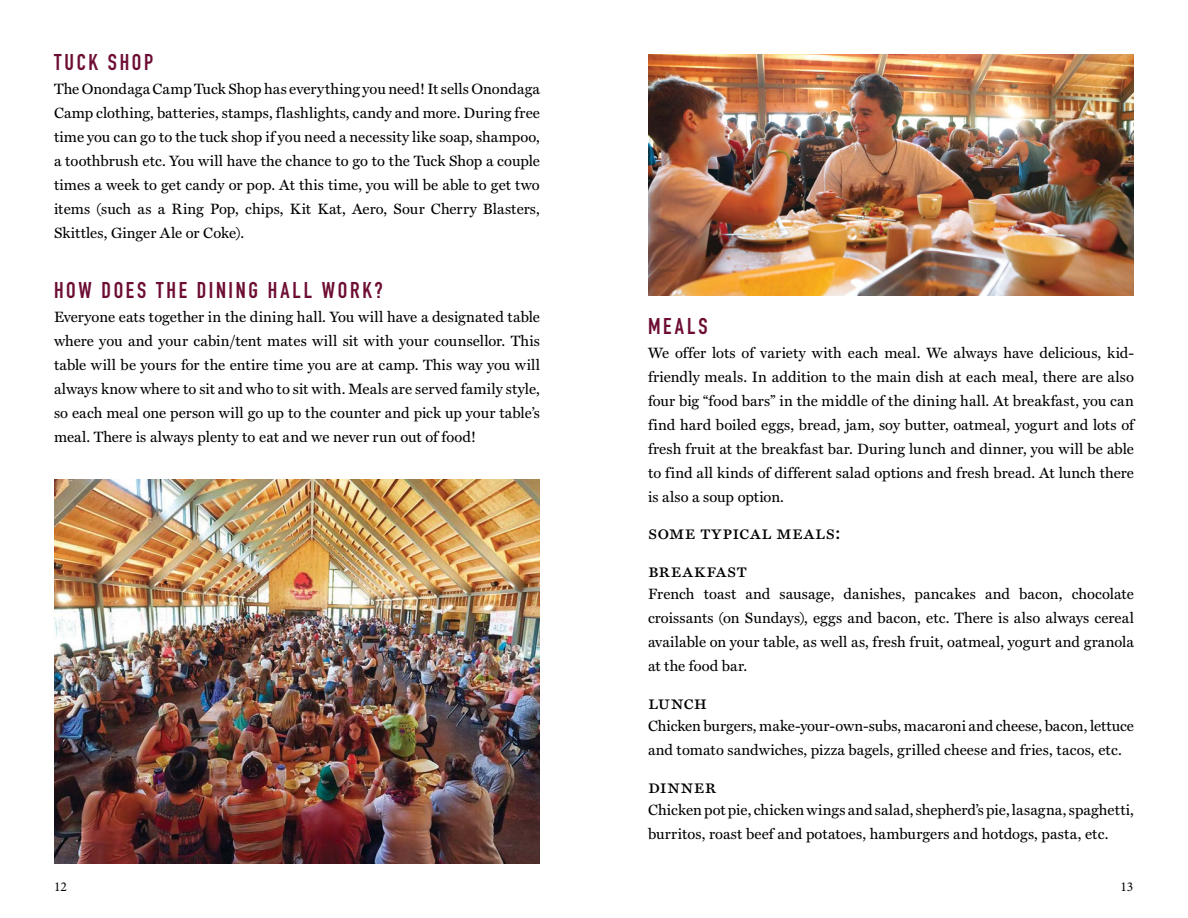
<style>
.page{position:relative;width:1188px;height:918px;background:#fff}
.page>*{position:absolute;margin:0;border:0;box-sizing:border-box;transform-origin:0 0}
.t1{font:22.5px "DIN Engschrift Std";letter-spacing:.12em;color:#6d0d34}
.t2{font:19.5px/37.5px "Miller Text SC";letter-spacing:.025em;color:#000}
.t3{font:15px/24px "Miller Text";letter-spacing:.005em;color:#000;text-align:justify}
.t4{font:13.5px "Minion Pro";color:#000}
</style>
<div class="page">
<img style="left:648px;top:54px;width:486px;height:242px">
<img style="left:54px;top:480px;width:486px;height:384px">
<h1 class="t1" style="left:54px;top:49px;width:101px">TUCK SHOP</h1>
<p class="t3" style="left:54px;top:77px;width:488px">The Onondaga Camp Tuck Shop has everything you need! It sells Onondaga Camp clothing, batteries, stamps, flashlights, candy and more. During free time you can go to the tuck shop if you need a necessity like soap, shampoo, a toothbrush etc. You will have the chance to go to the Tuck Shop a couple times a week to get candy or pop. At this time, you will be able to get two items (such as a Ring Pop, chips, Kit Kat, Aero, Sour Cherry Blasters, Skittles, Ginger Ale or Coke).</p>
<h1 class="t1" style="left:54px;top:277px;width:330px">HOW DOES THE DINING HALL WORK?</h1>
<p class="t3" style="left:54px;top:305px;width:488px">Everyone eats together in the dining hall. You will have a designated table where you and your cabin/tent mates will sit with your counsellor. This table will be yours for the entire time you are at camp. This way you will always know where to sit and who to sit with. Meals are served family style, so each meal one person will go up to the counter and pick up your table’s meal. There is always plenty to eat and we never run out of food!</p>
<h1 class="t1" style="left:648px;top:312px;width:61px">MEALS</h1>
<p class="t3" style="left:648px;top:340px;width:488px">We offer lots of variety with each meal. We always have delicious, kid&shy;friendly meals. In addition to the main dish at each meal, there are also four big “food bars” in the middle of the dining hall. At breakfast, you can find hard boiled eggs, bread, jam, soy butter, oatmeal, yogurt and lots of fresh fruit at the breakfast bar. During lunch and dinner, you will be able to find all kinds of different salad options and fresh bread. At lunch there is also a soup option.</p>
<h2 class="t2" style="left:648px;top:513px;width:195px">some typical meals: breakfast</h2>
<p class="t3" style="left:648px;top:582px;width:488px">French toast and sausage, danishes, pancakes and bacon, chocolate croissants (on Sundays), eggs and bacon, etc. There is also always cereal available on your table, as well as, fresh fruit, oatmeal, yogurt and granola at the food bar.</p>
<h2 class="t2" style="left:648px;top:683px;width:61px">lunch</h2>
<p class="t3" style="left:648px;top:714px;width:488px">Chicken burgers, make-your-own-subs, macaroni and cheese, bacon, lettuce and tomato sandwiches, pizza bagels, grilled cheese and fries, tacos, etc.</p>
<h2 class="t2" style="left:648px;top:767px;width:70px">dinner</h2>
<p class="t3" style="left:648px;top:798px;width:487px">Chicken pot pie, chicken wings and salad, shepherd’s pie, lasagna, spaghetti, burritos, roast beef and potatoes, hamburgers and hotdogs, pasta, etc.</p>
<p class="t4" style="left:54px;top:878px;width:14px">12</p>
<p class="t4" style="left:1120px;top:878px;width:14px">13</p>
</div>
